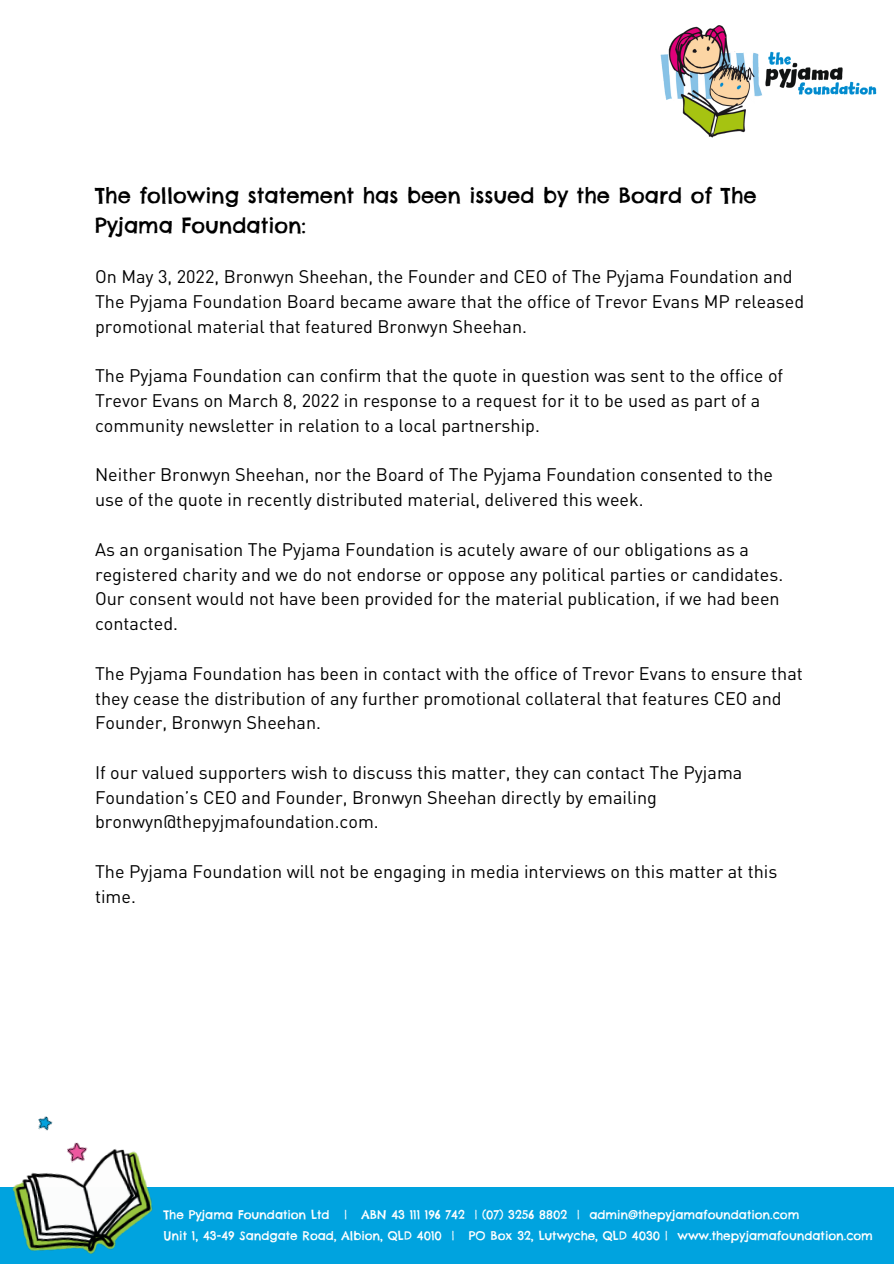
<style>
.page{position:relative;width:894px;height:1264px;background:#fff}
.page>*{position:absolute;margin:0;border:0;box-sizing:border-box;transform-origin:0 0}
.t1{font:21px/29.2px "Chelsea Market";color:#000}
.t2{font:18px/24.8px "DIN Pro";color:#000}
.t3{font:12px "Chelsea Market";color:#fff}
</style>
<div class="page">
<div style="left:0;top:1186px;width:893px;height:77px;background:#00a3df"></div>
<img style="left:7px;top:1149px;width:159px;height:105px">
<img style="left:38px;top:1116px;width:15px;height:15px">
<img style="left:65px;top:1142px;width:24px;height:23px">
<img style="left:660px;top:25px;width:217px;height:113px">
<p class="t1" style="left:95px;top:181px;width:662px">The following statement has been issued by the Board of The<br>Pyjama Foundation:</p>
<p class="t2" style="left:95px;top:264px;width:710px">On May 3, 2022, Bronwyn Sheehan, the Founder and CEO of The Pyjama Foundation and<br>The Pyjama Foundation Board became aware that the office of Trevor Evans MP released promotional material that featured Bronwyn Sheehan.</p>
<p class="t2" style="left:95px;top:363px;width:689px">The Pyjama Foundation can confirm that the quote in question was sent to the office of<br>Trevor Evans on March 8, 2022 in response to a request for it to be used as part of a community newsletter in relation to a local partnership.</p>
<p class="t2" style="left:95px;top:462px;width:679px">Neither Bronwyn Sheehan, nor the Board of The Pyjama Foundation consented to the use of the quote in recently distributed material, delivered this week.</p>
<p class="t2" style="left:95px;top:536px;width:689px">As an organisation The Pyjama Foundation is acutely aware of our obligations as a registered charity and we do not endorse or oppose any political parties or candidates.<br>Our consent would not have been provided for the material publication, if we had been contacted.</p>
<p class="t2" style="left:95px;top:660px;width:709px">The Pyjama Foundation has been in contact with the office of Trevor Evans to ensure that they cease the distribution of any further promotional collateral that features CEO and<br>Founder, Bronwyn Sheehan.</p>
<p class="t2" style="left:95px;top:759px;width:648px">If our valued supporters wish to discuss this matter, they can contact The Pyjama<br>Foundation’s CEO and Founder, Bronwyn Sheehan directly by emailing bronwyn@thepyjmafoundation.com.</p>
<p class="t2" style="left:95px;top:858px;width:683px">The Pyjama Foundation will not be engaging in media interviews on this matter at this time.</p>
<p class="t3" style="left:163px;top:1207px;width:637px">The Pyjama Foundation Ltd | ABN 43 111 196 742 | (07) 3256 8802 | admin@thepyjamafoundation.com</p>
<p class="t3" style="left:163px;top:1228px;width:710px">Unit 1, 43-49 Sandgate Road, Albion, QLD 4010 | PO Box 32, Lutwyche, QLD 4030 | www.thepyjamafoundation.com</p>
</div>
